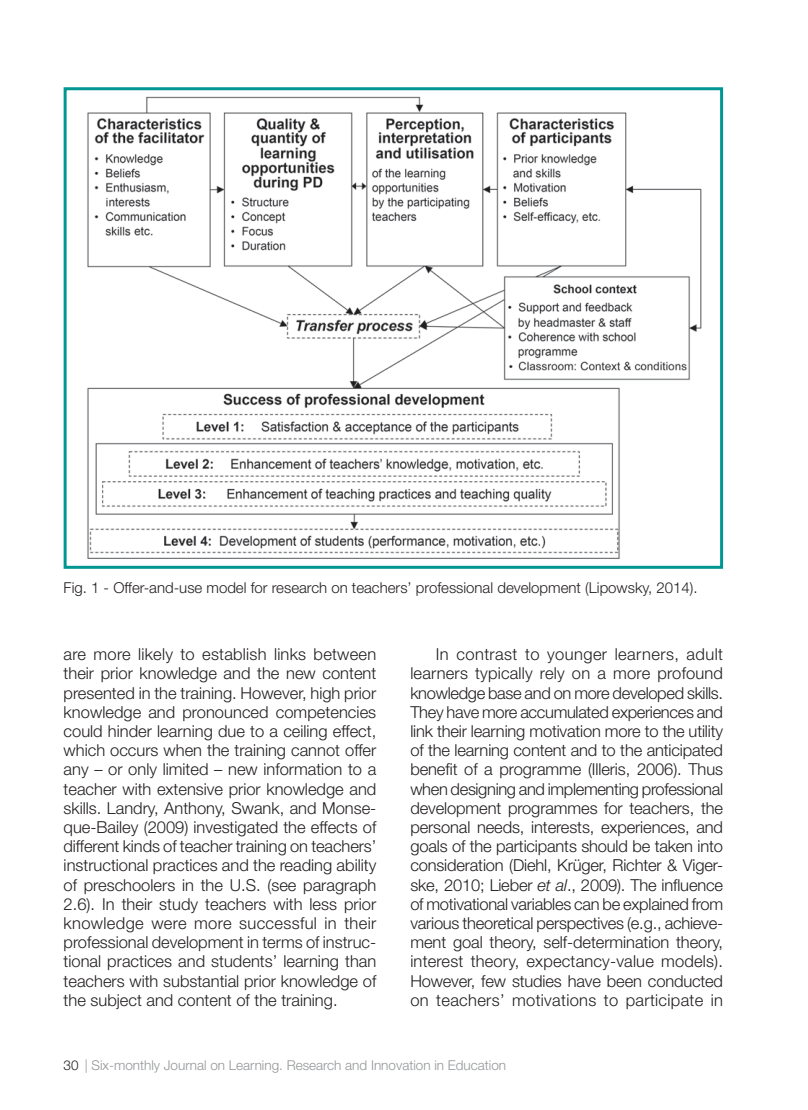
<style>
.page{position:relative;width:808px;height:1110px;background:#fff}
.page>*{position:absolute;margin:0;border:0;box-sizing:border-box;transform-origin:0 0}
.t1{font:300 16.5px/19.2px "Helvetica Neue";color:#231f20;text-align:justify}
.t2{font:300 15px "Helvetica Neue";color:#231f20}
.t3{font:300 13.5px "Helvetica Neue";color:#939598}
.s1{font-style:italic}
.s2{color:#231f20}
</style>
<div class="page">
<img style="left:87px;top:96px;width:615px;height:463px">
<div style="left:64px;top:87px;width:659px;height:482px;border:3px solid #009793"></div>
<p class="t2" style="left:64px;top:582px;width:635px">Fig. 1 - Offer-and-use model for research on teachers’ professional development (Lipowsky, 2014).</p>
<p class="t1" style="left:64px;top:646px;width:314px">are more likely to establish links between their prior knowledge and the new content presented in the training. However, high prior knowledge and pronounced competencies could hinder learning due to a ceiling effect, which occurs when the training cannot offer any – or only limited – new information to a teacher with extensive prior knowledge and skills. Landry, Anthony, Swank, and Monse&shy;que-Bailey (2009) investigated the effects of different kinds of teacher training on teachers’ instructional practices and the reading ability of preschoolers in the U.S. (see paragraph 2.6). In their study teachers with less prior knowledge were more successful in their professional development in terms of instruc&shy;tional practices and students’ learning than teachers with substantial prior knowledge of the subject and content of the training.</p>
<p class="t1" style="left:410px;top:646px;width:314px;text-indent:26px">In contrast to younger learners, adult learners typically rely on a more profound knowledge base and on more developed skills.<br>They have more accumulated experiences and link their learning motivation more to the utility of the learning content and to the anticipated benefit of a programme (Illeris, 2006). Thus w hen designing and implementing professional development programmes for teachers, the personal needs, interests, experiences, and goals of the participants should be taken into consideration (Diehl, Krüger, Richter &amp; Viger&shy;ske, 2010; Lieber <span class="s1">et al</span>., 2009). Th e influence of motivational variables can be explained from various theoretical perspectives (e.g., achieve&shy;ment goal theory, self-determination theory, interest theory, expectancy-value models).<br>However, few studies have been conducted on teachers’ motivations to participate in</p>
<p class="t3" style="left:64px;top:1060px;width:444px"><span class="s2">30</span> | Six-monthly Journal on Learning. Research and Innovation in Education</p>
</div>
